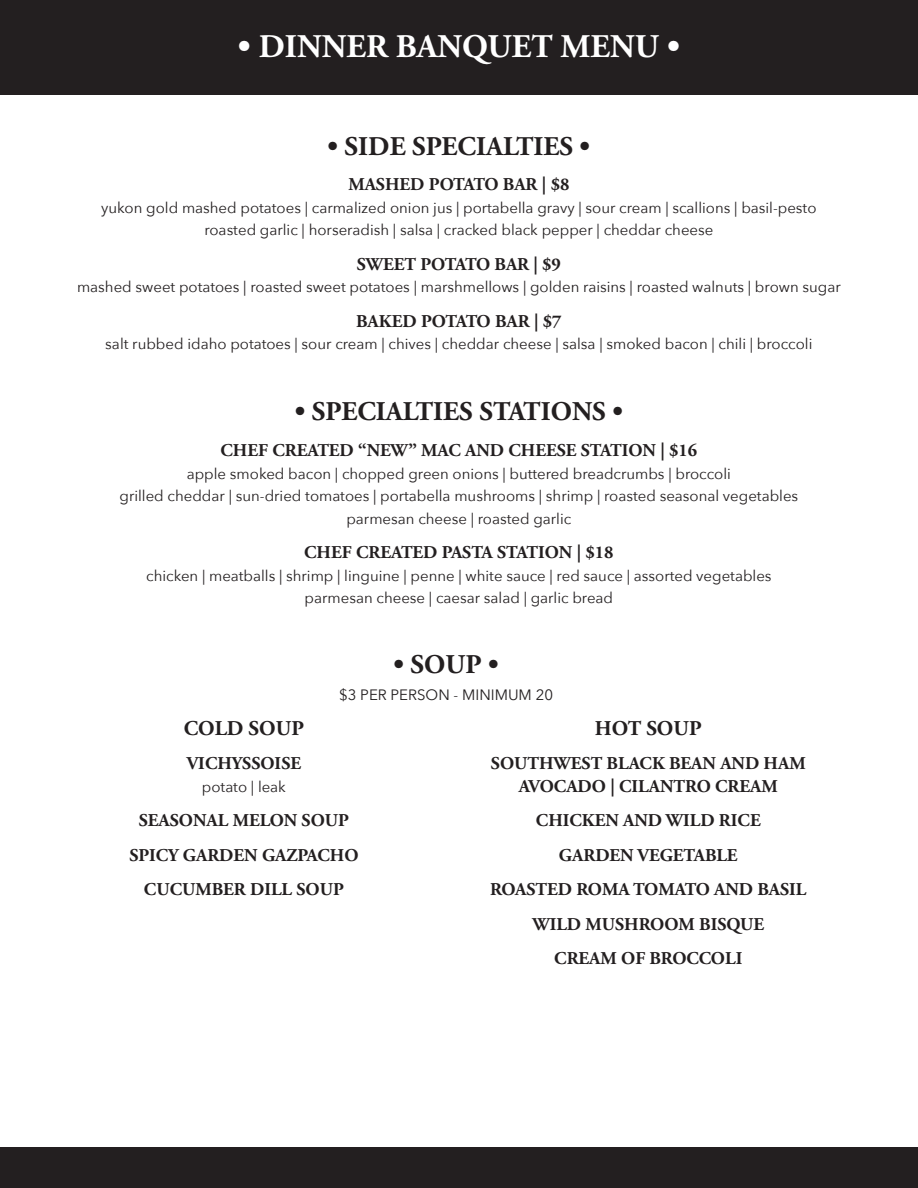
<style>
.page{position:relative;width:918px;height:1188px;background:#fff}
.page>*{position:absolute;margin:0;border:0;box-sizing:border-box;transform-origin:0 0}
.t1{font:700 33px "Adobe Garamond Pro";color:#fff}
.t2{font:700 27px "Adobe Garamond Pro";color:#231f20}
.t3{font:700 21px "Adobe Garamond Pro";color:#231f20}
.t4{font:700 18px/34.5px "Adobe Garamond Pro";color:#231f20;text-align:center}
.t5{font:15px/22.5px "Avenir Next";color:#231f20;text-align:center}
</style>
<div class="page">
<div style="left:0;top:1148px;width:918px;height:40px;background:#231f20"></div>
<div style="left:0;top:0;width:918px;height:94px;background:#231f20"></div>
<h1 class="t1" style="left:238px;top:34px;width:444px">• DINNER BANQUET MENU •</h1>
<h2 class="t2" style="left:328px;top:135px;width:264px">• SIDE SPECIALTIES •</h2>
<p class="t4" style="left:348px;top:169px;width:223px">MASHED POTATO BAR | $8</p>
<p class="t5" style="left:101px;top:197px;width:717px">yukon gold mashed potatoes | carmalized onion jus | portabella gravy | sour cream | scallions | basil-pesto roasted garlic | horseradish | salsa | cracked black pepper | cheddar cheese</p>
<p class="t4" style="left:357px;top:249px;width:206px">SWEET POTATO BAR | $9</p>
<p class="t5" style="left:77px;top:276px;width:765px">mashed sweet potatoes | roasted sweet potatoes | marshmellows | golden raisins | roasted walnuts | brown sugar</p>
<p class="t4" style="left:356px;top:306px;width:207px">BAKED POTATO BAR | $7</p>
<p class="t5" style="left:105px;top:333px;width:709px">salt rubbed idaho potatoes | sour cream | chives | cheddar cheese | salsa | smoked bacon | chili | broccoli</p>
<h2 class="t2" style="left:295px;top:401px;width:330px">• SPECIALTIES STATIONS •</h2>
<p class="t4" style="left:221px;top:435px;width:478px">CHEF CREATED “NEW” MAC AND CHEESE STATION | $16</p>
<p class="t5" style="left:120px;top:463px;width:680px">apple smoked bacon | chopped green onions | buttered breadcrumbs | broccoli<br>grilled cheddar | sun-dried tomatoes | portabella mushrooms | shrimp | roasted seasonal vegetables parmesan cheese | roasted garlic</p>
<p class="t4" style="left:304px;top:537px;width:311px">CHEF CREATED PASTA STATION | $18</p>
<p class="t5" style="left:146px;top:565px;width:627px">chicken | meatballs | shrimp | linguine | penne | white sauce | red sauce | assorted vegetables parmesan cheese | caesar salad | garlic bread</p>
<h2 class="t2" style="left:393px;top:653px;width:107px">• SOUP •</h2>
<p class="t5" style="left:339px;top:684px;width:215px">$3 PER PERSON - MINIMUM 20</p>
<h3 class="t3" style="left:184px;top:720px;width:122px">COLD SOUP</h3>
<p class="t4" style="left:187px;top:748px;width:116px">VICHYSSOISE</p>
<p class="t5" style="left:202px;top:776px;width:85px">potato | leak</p>
<p class="t4" style="left:129px;top:805px;width:231px">SEASONAL MELON SOUP<br>SPICY GARDEN GAZPACHO<br>CUCUMBER DILL SOUP</p>
<h3 class="t3" style="left:595px;top:720px;width:108px">HOT SOUP</h3>
<p class="t4" style="left:491px;top:754px;width:316px;line-height:22.5px">SOUTHWEST BLACK BEAN AND HAM<br>AVOCADO | CILANTRO CREAM</p>
<p class="t4" style="left:490px;top:805px;width:318px">CHICKEN AND WILD RICE<br>GARDEN VEGETABLE<br>ROASTED ROMA TOMATO AND BASIL<br>WILD MUSHROOM BISQUE<br>CREAM OF BROCCOLI</p>
</div>
